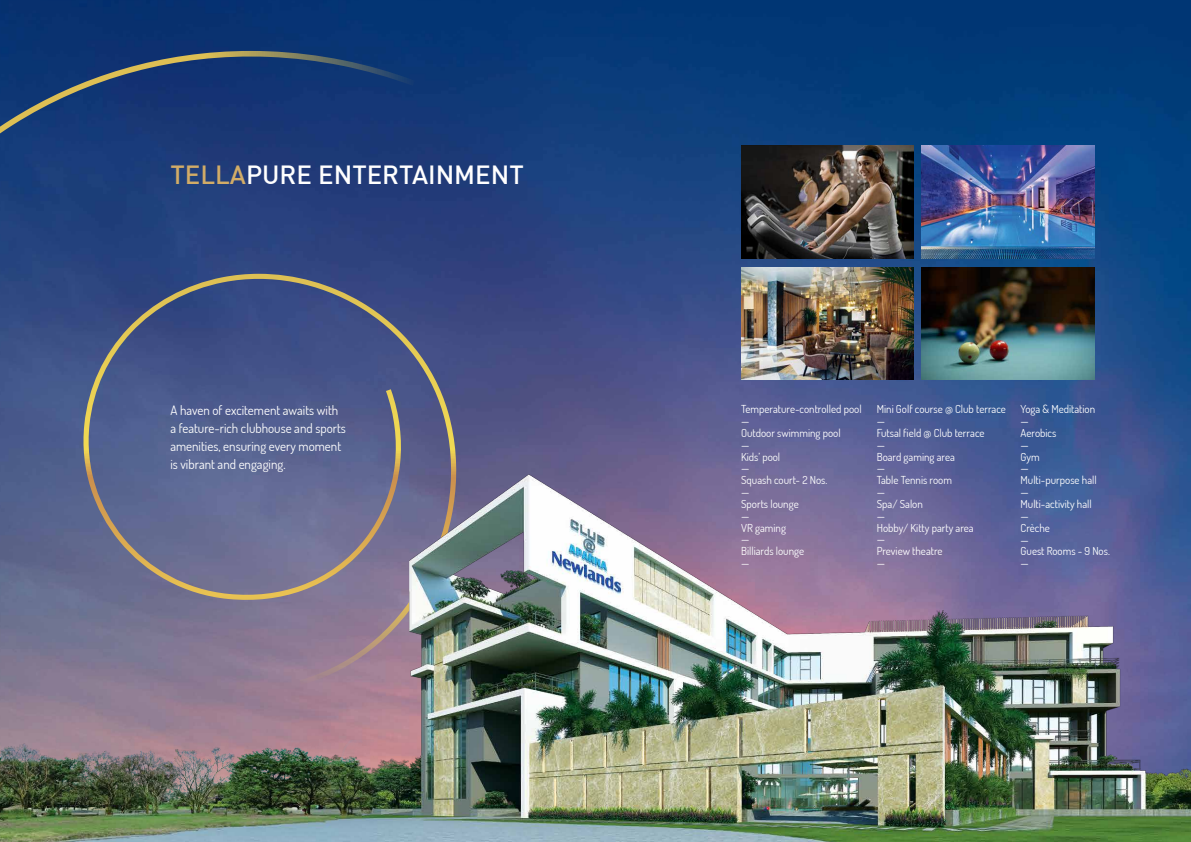
<style>
.page{position:relative;width:1191px;height:842px;background:#fff}
.page>*{position:absolute;margin:0;border:0;box-sizing:border-box;transform-origin:0 0}
.t1{font:500 25.7px "DIN";color:#fff}
.t2{font:13px/18px "Dosis";color:#fff}
.t3{font:11px/11.8px "Dosis";color:#fff}
.s1{color:#d2ac67}
</style>
<div class="page">
<img style="left:0;top:0;width:1191px;height:474px">
<svg style="left:0;top:51px;width:415px;height:82px;background:#1c3c72"></svg>
<svg style="left:80px;top:273px;width:383px;height:201px;background:#4d5986"></svg>
<img style="left:0;top:474px;width:1191px;height:368px">
<img style="left:741px;top:146px;width:172px;height:112px">
<img style="left:921px;top:146px;width:173px;height:112px">
<img style="left:921px;top:267px;width:173px;height:112px">
<img style="left:741px;top:267px;width:172px;height:112px">
<h1 class="t1" style="left:170px;top:158px;width:355px"><span class="s1">TELLA</span>PURE ENTERTAINMENT</h1>
<p class="t2" style="left:170px;top:400px;width:177px">A haven of excitement awaits with a feature-rich clubhouse and sports amenities, ensuring every moment is vibrant and engaging.</p>
<p class="t3" style="left:741px;top:403px;width:122px">Temperature-controlled pool —<br>Outdoor swimming pool<br>—<br>Kids’ pool<br>—<br>Squash court- 2 Nos.<br>—<br>Sports lounge<br>—<br>VR gaming<br>—<br>Billiards lounge<br>—</p>
<p class="t3" style="left:876px;top:403px;width:131px">Mini Golf course @ Club terrace —<br>Futsal field @ Club terrace<br>—<br>Board gaming area<br>—<br>Table Tennis room<br>—<br>Spa/ Salon<br>—<br>Hobby/ Kitty party area<br>—<br>Preview theatre<br>—</p>
<p class="t3" style="left:1020px;top:403px;width:91px">Yoga &amp; Meditation<br>—<br>Aerobics<br>—<br>Gym<br>—<br>Multi-purpose hall<br>—<br>Multi-activity hall<br>—<br>Crèche<br>—<br>Guest Rooms - 9 Nos. —</p>
</div>
